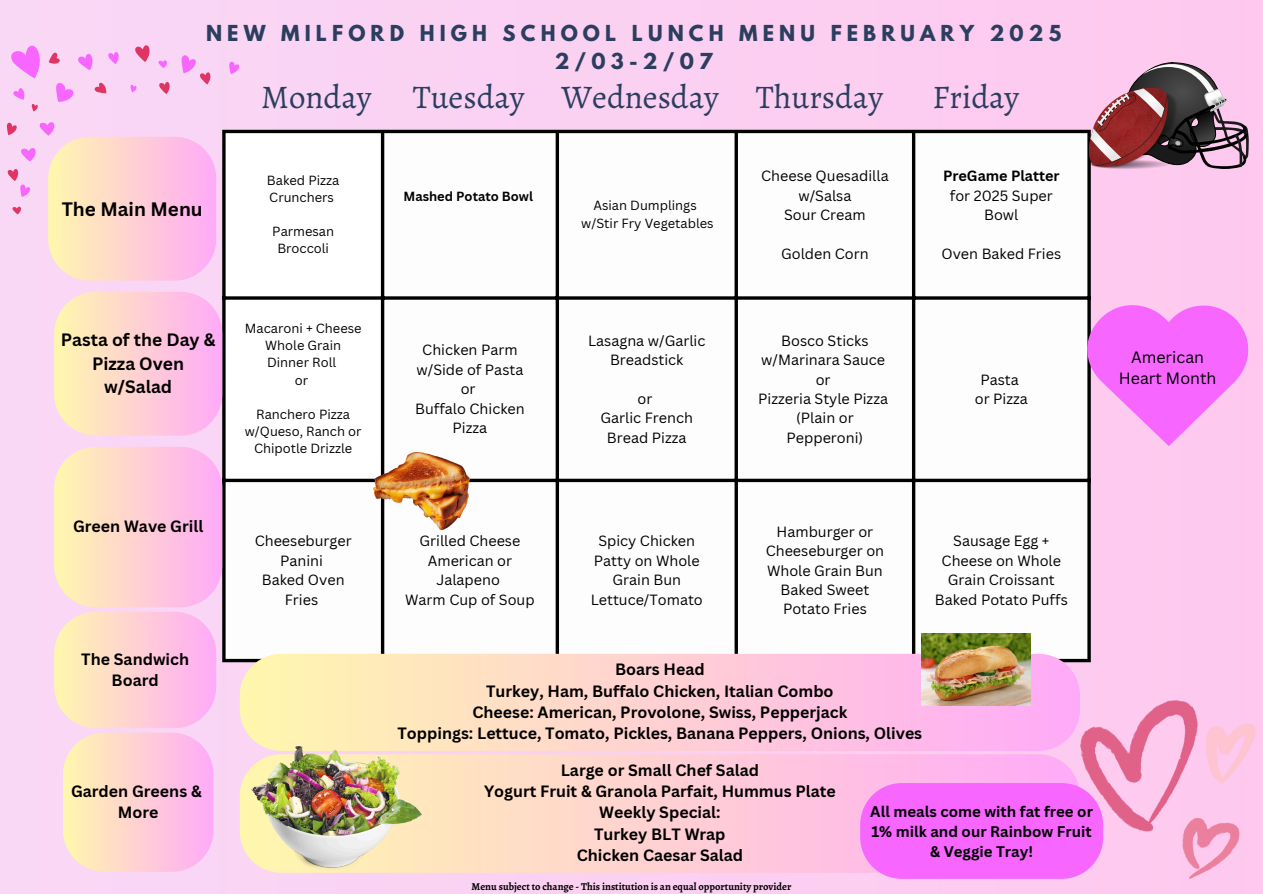
<style>
.page{position:relative;width:1263px;height:894px;background:#fff}
.page>*{position:absolute;margin:0;border:0;box-sizing:border-box;transform-origin:0 0}
.t1{font:33px "Alegreya";color:#2b3e5e}
.t2{font:700 19.5px/28.2px "League Spartan";letter-spacing:.265em;color:#2b3e5e;text-align:center}
.t3{font:700 18.9px "Canva Sans";color:#000}
.t4{font:700 17.4px/23.7px "Canva Sans";color:#000;text-align:center}
.t5{font:700 15.9px/21.3px "Canva Sans";color:#000;text-align:center}
.t6{font:15.9px/21.3px "Canva Sans";color:#000;text-align:center}
.t7{font:700 15px/20.2px "Canva Sans";color:#000;text-align:center}
.t8{font:14.4px/19.4px "Canva Sans";color:#000;text-align:center}
.t9{font:12.9px/17.2px "Canva Sans";color:#000}
.t10{font:700 12.9px "Canva Sans";color:#000}
.t11{font:700 10.5px "Alegreya";color:#000}
.s1{font-weight:700}
</style>
<div class="page">
<div style="left:0;top:0;width:1263px;height:893px;background:#fbcff1"></div>
<div style="left:226px;top:133px;width:861px;height:525px;background:#fdfdfd"></div>
<svg style="left:222px;top:133px;width:4px;height:525px;fill:#000"></svg>
<hr style="left:381px;top:133px;width:3px;height:525px;background:#000">
<hr style="left:556px;top:133px;width:3px;height:525px;background:#000">
<hr style="left:735px;top:133px;width:3px;height:525px;background:#000">
<hr style="left:912px;top:133px;width:3px;height:525px;background:#000">
<svg style="left:1087px;top:169px;width:4px;height:489px"></svg>
<hr style="left:222px;top:130px;width:869px;height:3px;background:#000">
<hr style="left:222px;top:296px;width:869px;height:3px;background:#000">
<svg style="left:222px;top:478px;width:869px;height:4px;fill:#000"></svg>
<svg style="left:222px;top:658px;width:869px;height:4px"></svg>
<svg style="left:56px;top:83px;width:18px;height:19px"></svg>
<svg style="left:130px;top:85px;width:7px;height:7px"></svg>
<svg style="left:13px;top:88px;width:12px;height:12px"></svg>
<svg style="left:49px;top:53px;width:11px;height:11px"></svg>
<svg style="left:108px;top:52px;width:11px;height:12px"></svg>
<svg style="left:135px;top:45px;width:15px;height:17px"></svg>
<svg style="left:159px;top:82px;width:11px;height:12px"></svg>
<svg style="left:158px;top:60px;width:9px;height:8px"></svg>
<svg style="left:181px;top:55px;width:29px;height:29px"></svg>
<svg style="left:78px;top:54px;width:15px;height:16px"></svg>
<svg style="left:11px;top:45px;width:29px;height:33px"></svg>
<svg style="left:95px;top:83px;width:11px;height:10px"></svg>
<svg style="left:32px;top:104px;width:6px;height:7px"></svg>
<svg style="left:229px;top:62px;width:10px;height:12px"></svg>
<svg style="left:7px;top:122px;width:209px;height:158px"></svg>
<svg style="left:1087px;top:305px;width:161px;height:141px"></svg>
<svg style="left:240px;top:754px;width:838px;height:118px"></svg>
<img style="left:1080px;top:700px;width:175px;height:178px">
<svg style="left:54px;top:292px;width:168px;height:143px"></svg>
<svg style="left:860px;top:782px;width:243px;height:96px"></svg>
<svg style="left:240px;top:653px;width:840px;height:97px"></svg>
<svg style="left:54px;top:447px;width:168px;height:424px"></svg>
<img style="left:1086px;top:129px;width:3px;height:40px">
<svg style="left:1089px;top:63px;width:160px;height:106px"></svg>
<img style="left:373px;top:452px;width:96px;height:78px">
<img style="left:921px;top:633px;width:110px;height:72px">
<img style="left:251px;top:746px;width:170px;height:125px">
<h5 class="t2" style="left:206px;top:21px;width:857px">NEW MILFORD HIGH SCHOOL LUNCH MENU FEBRUARY 2025<br>2/03-2/07</h5>
<h4 class="t1" style="left:261px;top:74px;width:112px">Monday</h4>
<h4 class="t1" style="left:413px;top:74px;width:113px">Tuesday</h4>
<p class="t1" style="left:562px;top:74px;width:159px">Wednesday</p>
<h4 class="t1" style="left:756px;top:74px;width:129px">Thursday</h4>
<p class="t1" style="left:932px;top:74px;width:88px">Friday</p>
<p class="t3" style="left:62px;top:195px;width:143px">The Main Menu</p>
<p class="t4" style="left:61px;top:327px;width:156px">Pasta of the Day &amp;<br>Pizza Oven w/Salad</p>
<p class="t5" style="left:73px;top:515px;width:132px">Green Wave Grill</p>
<p class="t5" style="left:81px;top:647px;width:109px">The Sandwich<br>Board</p>
<h2 class="t9" style="left:267px;top:171px;width:74px">Baked Pizza<br>Crunchers</h2>
<p class="t9" style="left:272px;top:222px;width:63px">Parmesan</p>
<p class="t9" style="left:277px;top:240px;width:53px">Broccoli</p>
<p class="t9" style="left:245px;top:319px;width:118px">Macaroni + Cheese</p>
<p class="t9" style="left:265px;top:336px;width:77px">Whole Grain<br>Dinner Roll</p>
<p class="t9" style="left:295px;top:371px;width:15px">or</p>
<p class="t9" style="left:245px;top:405px;width:118px;text-align:center">Ranchero Pizza w/Queso, Ranch or<br>Chipotle Drizzle</p>
<p class="t8" style="left:255px;top:531px;width:99px">Cheeseburger<br>Panini</p>
<p class="t8" style="left:262px;top:569px;width:84px">Baked Oven<br>Fries</p>
<h4 class="t5" style="left:71px;top:779px;width:132px">Garden Greens &amp;<br>More</h4>
<h1 class="t10" style="left:404px;top:187px;width:131px">Mashed Potato Bowl</h1>
<p class="t8" style="left:416px;top:340px;width:108px">Chicken Parm w/Side of Pasta</p>
<p class="t8" style="left:461px;top:379px;width:16px">or</p>
<p class="t8" style="left:415px;top:398px;width:111px">Buffalo Chicken<br>Pizza</p>
<h1 class="t9" style="left:593px;top:197px;width:105px">Asian Dumplings</h1>
<h1 class="t9" style="left:581px;top:214px;width:134px">w/Stir Fry Vegetables</h1>
<p class="t8" style="left:588px;top:330px;width:119px">Lasagna w/Garlic<br>Breadstick</p>
<p class="t8" style="left:638px;top:388px;width:16px">or</p>
<p class="t8" style="left:600px;top:408px;width:94px">Garlic French<br>Bread Pizza</p>
<h1 class="t8" style="left:761px;top:166px;width:129px">Cheese Quesadilla w/Salsa</h1>
<p class="t8" style="left:784px;top:205px;width:83px">Sour Cream</p>
<p class="t8" style="left:781px;top:243px;width:89px">Golden Corn</p>
<p class="t8" style="left:761px;top:330px;width:125px">Bosco Sticks w/Marinara Sauce</p>
<p class="t8" style="left:816px;top:369px;width:16px">or</p>
<p class="t8" style="left:758px;top:388px;width:131px">Pizzeria Style Pizza</p>
<p class="t8" style="left:787px;top:408px;width:78px">(Plain or<br>Pepperoni)</p>
<p class="t8" style="left:943px;top:166px;width:118px"><span class="s1">PreGame Platter </span>for 2025 Super<br>Bowl</p>
<p class="t8" style="left:941px;top:243px;width:121px">Oven Baked Fries</p>
<p class="t8" style="left:980px;top:369px;width:40px">Pasta</p>
<p class="t8" style="left:975px;top:388px;width:55px">or Pizza</p>
<p class="t8" style="left:419px;top:531px;width:102px">Grilled Cheese</p>
<p class="t8" style="left:428px;top:550px;width:86px">American or<br>Jalapeno</p>
<p class="t8" style="left:405px;top:589px;width:131px">Warm Cup of Soup</p>
<p class="t8" style="left:594px;top:531px;width:107px">Spicy Chicken<br>Patty on Whole<br>Grain Bun</p>
<p class="t8" style="left:591px;top:589px;width:114px">Lettuce/Tomato</p>
<p class="t8" style="left:766px;top:521px;width:120px">Hamburger or<br>Cheeseburger on<br>Whole Grain Bun</p>
<p class="t8" style="left:781px;top:579px;width:90px;text-align:left">Baked Sweet<br>Potato Fries</p>
<p class="t8" style="left:942px;top:531px;width:121px">Sausage Egg +<br>Cheese on Whole<br>Grain Croissant</p>
<p class="t8" style="left:935px;top:589px;width:134px">Baked Potato Puffs</p>
<h3 class="t5" style="left:398px;top:658px;width:526px">Boars Head<br>Turkey, Ham, Buffalo Chicken, Italian Combo<br>Cheese: American, Provolone, Swiss, Pepperjack<br>Toppings: Lettuce, Tomato, Pickles, Banana Peppers, Onions, Olives</h3>
<p class="t5" style="left:484px;top:758px;width:353px">Large or Small Chef Salad<br>Yogurt Fruit &amp; Granola Parfait, Hummus Plate<br>Weekly Special:<br>Turkey BLT Wrap<br>Chicken Caesar Salad</p>
<p class="t11" style="left:472px;top:879px;width:321px">Menu subject to change - This institution is an equal opportunity provider</p>
<p class="t7" style="left:870px;top:800px;width:224px">All meals come with fat free or<br>1% milk and our Rainbow Fruit &amp; Veggie Tray!</p>
<p class="t6" style="left:1119px;top:345px;width:99px">American<br>Heart Month</p>
</div>
